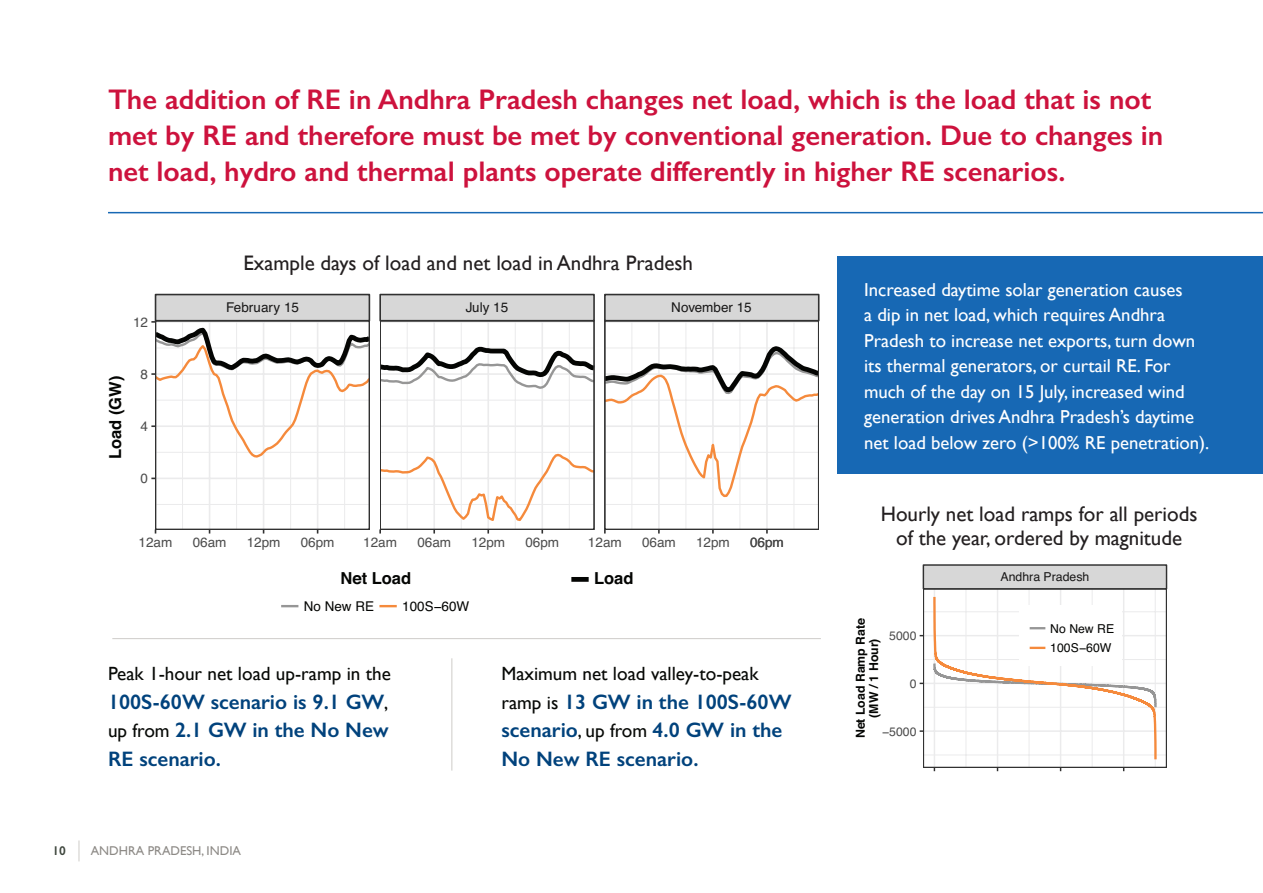
<style>
.page{position:relative;width:1263px;height:893px;background:#fff}
.page>*{position:absolute;margin:0;border:0;box-sizing:border-box;transform-origin:0 0}
.t1{font:600 28.5px/36px "Gill Sans";color:#cd123d}
.body{font:600 21px/28.5px "Gill Sans";color:#01427c;text-align:justify}
.t2{font:21px/24px "Gill Sans";color:#231f20;text-align:center}
.body-2{font:19.2px "Gill Sans";color:#070906}
.callout_larger_text{font:18.75px/25.5px "Gill Sans";color:#fff}
.t3{font:700 16.5px "Helvetica";color:#040503}
.t4{font:13.5px "Helvetica";color:#4c4c4c}
.t5{font:13.5px "Helvetica";color:#181717}
.t6{font:13.5px "Helvetica";color:#040503}
.t7{font:12.75px "Gill Sans";color:#8d8a86}
.t8{font:600 12.75px "Gill Sans";color:#3e463d}
.t9{font:700 12.3px/13.4px "Helvetica";color:#040503;text-align:center}
.t10{font:12.3px/19.6px "Helvetica";color:#040503}
.t11{font:12.3px "Helvetica";color:#181717}
.t12{font:12.3px "Helvetica";color:#4c4c4c}
.s1{font-weight:400;font-size:19.2px;color:#070906}
</style>
<div class="page">
<hr style="left:108px;top:212px;width:1155px;height:1px;background:#1768b4">
<hr style="left:451px;top:658px;width:1px;height:113px;background:#ceccc9">
<hr style="left:112px;top:638px;width:709px;height:1px;background:#ceccc9">
<div style="left:837px;top:256px;width:426px;height:218px;background:#1768b4"></div>
<hr style="left:344px;top:321px;width:1px;height:208px;background:#ebebec">
<hr style="left:290px;top:321px;width:1px;height:208px;background:#ebebec">
<hr style="left:236px;top:321px;width:1px;height:208px;background:#ebebec">
<hr style="left:182px;top:321px;width:1px;height:208px;background:#ebebec">
<hr style="left:156px;top:504px;width:213px;height:1px;background:#ebebec">
<hr style="left:317px;top:321px;width:1px;height:208px;background:#ebebec">
<hr style="left:263px;top:321px;width:1px;height:208px;background:#ebebec">
<hr style="left:209px;top:321px;width:1px;height:208px;background:#ebebec">
<hr style="left:156px;top:478px;width:213px;height:1px;background:#ebebec">
<hr style="left:569px;top:321px;width:1px;height:208px;background:#ebebec">
<hr style="left:515px;top:321px;width:1px;height:208px;background:#ebebec">
<hr style="left:461px;top:321px;width:1px;height:208px;background:#ebebec">
<hr style="left:407px;top:321px;width:1px;height:208px;background:#ebebec">
<hr style="left:380px;top:400px;width:214px;height:1px;background:#ebebec">
<hr style="left:541px;top:321px;width:2px;height:208px;background:#ebebec">
<hr style="left:487px;top:321px;width:2px;height:208px;background:#ebebec">
<hr style="left:433px;top:321px;width:2px;height:208px;background:#ebebec">
<hr style="left:380px;top:425px;width:214px;height:2px;background:#ebebec">
<svg style="left:383px;top:452px;width:208px;height:69px"></svg>
<svg style="left:383px;top:346px;width:208px;height:43px"></svg>
<div style="left:380px;top:321px;width:214px;height:208px;border:2px solid #313131"></div>
<hr style="left:793px;top:321px;width:1px;height:208px;background:#ebebec">
<hr style="left:739px;top:321px;width:1px;height:208px;background:#ebebec">
<hr style="left:685px;top:321px;width:1px;height:208px;background:#ebebec">
<hr style="left:631px;top:321px;width:1px;height:208px;background:#ebebec">
<hr style="left:605px;top:504px;width:214px;height:1px;background:#ebebec">
<hr style="left:766px;top:321px;width:2px;height:208px;background:#ebebec">
<hr style="left:712px;top:321px;width:2px;height:208px;background:#ebebec">
<hr style="left:658px;top:321px;width:2px;height:208px;background:#ebebec">
<svg style="left:608px;top:346px;width:208px;height:152px"></svg>
<div style="left:605px;top:321px;width:214px;height:208px;border:2px solid #313131"></div>
<div style="left:156px;top:295px;width:213px;height:26px;background:#d7d7d7"></div>
<div style="left:155px;top:294px;width:215px;height:27px;border:2px solid #313131"></div>
<div style="left:380px;top:295px;width:214px;height:26px;background:#d7d7d7"></div>
<div style="left:379px;top:294px;width:216px;height:27px;border:2px solid #313131"></div>
<div style="left:605px;top:295px;width:214px;height:26px;background:#d7d7d7"></div>
<div style="left:604px;top:294px;width:215px;height:27px;border:2px solid #313131"></div>
<svg style="left:151px;top:321px;width:218px;height:138px"></svg>
<div style="left:571px;top:577px;width:18px;height:5px;background:#040503"></div>
<svg style="left:281px;top:605px;width:17px;height:2px"></svg>
<svg style="left:379px;top:605px;width:18px;height:2px"></svg>
<hr style="left:1155px;top:589px;width:1px;height:178px;background:#ebebec">
<hr style="left:1092px;top:589px;width:1px;height:178px;background:#ebebec">
<hr style="left:1029px;top:589px;width:1px;height:178px;background:#ebebec">
<hr style="left:965px;top:589px;width:1px;height:178px;background:#ebebec">
<hr style="left:923px;top:611px;width:243px;height:1px;background:#ebebec">
<hr style="left:923px;top:659px;width:243px;height:1px;background:#ebebec">
<hr style="left:923px;top:707px;width:243px;height:1px;background:#ebebec">
<hr style="left:923px;top:755px;width:243px;height:1px;background:#ebebec">
<hr style="left:1123px;top:589px;width:1px;height:178px;background:#ebebec">
<hr style="left:1060px;top:589px;width:1px;height:178px;background:#ebebec">
<hr style="left:997px;top:589px;width:1px;height:178px;background:#ebebec">
<hr style="left:934px;top:589px;width:1px;height:178px;background:#ebebec">
<hr style="left:923px;top:635px;width:243px;height:1px;background:#ebebec">
<hr style="left:923px;top:683px;width:243px;height:1px;background:#ebebec">
<hr style="left:923px;top:730px;width:243px;height:2px;background:#ebebec">
<div style="left:923px;top:589px;width:243px;height:178px;border:1px solid #313131"></div>
<div style="left:923px;top:565px;width:243px;height:24px;background:#d7d7d7"></div>
<div style="left:923px;top:564px;width:244px;height:25px;border:1px solid #313131"></div>
<svg style="left:932px;top:596px;width:226px;height:175px"></svg>
<svg style="left:79px;top:840px;width:1px;height:21px"></svg>
<h3 class="t1" style="left:108px;top:81px;width:1057px">The addition of RE in Andhra Pradesh changes net load, which is the load that is not met by RE and therefore must be met by conventional generation. Due to changes in net load, hydro and thermal plants operate differently in higher RE scenarios.</h3>
<p class="t4" style="left:133px;top:312px;width:17px">12</p>
<p class="t3" style="left:102px;top:459px;width:85px;rotate:-90deg">Load (GW)</p>
<p class="t4" style="left:141px;top:364px;width:9px">8</p>
<p class="t4" style="left:141px;top:416px;width:9px">4</p>
<p class="t4" style="left:141px;top:468px;width:9px">0</p>
<p class="t2" style="left:243px;top:251px;width:451px">Example days of load and net load in Andhra Pradesh</p>
<p class="t5" style="left:226px;top:297px;width:74px">February 15</p>
<p class="t5" style="left:466px;top:297px;width:44px">July 15</p>
<p class="t5" style="left:671px;top:297px;width:82px">November 15</p>
<p class="t4" style="left:139px;top:531px;width:35px">12am</p>
<p class="t4" style="left:193px;top:531px;width:35px">06am</p>
<p class="t4" style="left:247px;top:531px;width:35px">12pm</p>
<p class="t4" style="left:301px;top:531px;width:35px">06pm</p>
<p class="t4" style="left:363px;top:531px;width:35px">12am</p>
<p class="t4" style="left:417px;top:531px;width:35px">06am</p>
<p class="t4" style="left:471px;top:531px;width:35px">12pm</p>
<p class="t4" style="left:525px;top:531px;width:35px">06pm</p>
<p class="t4" style="left:588px;top:531px;width:35px">12am</p>
<p class="t4" style="left:642px;top:531px;width:35px">06am</p>
<p class="t4" style="left:696px;top:531px;width:35px">12pm</p>
<p class="t3" style="left:341px;top:565px;width:72px">Net Load</p>
<p class="t3" style="left:594px;top:565px;width:41px">Load</p>
<p class="t6" style="left:304px;top:596px;width:72px">No New RE</p>
<p class="t6" style="left:402px;top:596px;width:69px">100S−60W</p>
<p class="t4" style="left:750px;top:531px;width:35px">06pm</p>
<p class="body-2" style="left:108px;top:662px;width:284px">Peak 1-hour net load up-ramp in the</p>
<p class="body" style="left:108px;top:687px;width:282px">100S-60W scenario is 9.1 GW<span class="s1">, up from</span> 2.1 GW in the No New RE scenario.</p>
<p class="t8" style="left:52px;top:843px;width:15px">10</p>
<p class="t7" style="left:91px;top:844px;width:152px">ANDHRA PRADESH, INDIA</p>
<p class="body-2" style="left:501px;top:662px;width:259px">Maximum net load valley-to-peak</p>
<p class="body" style="left:501px;top:687px;width:292px;text-align:left"><span class="s1">ramp is</span> 13 GW in the 100S-60W scenario<span class="s1">, up from</span> 4.0 GW in the<br>No New RE scenario.</p>
<p class="callout_larger_text" style="left:864px;top:276px;width:347px">Increased daytime solar generation causes<br>a dip in net load, which requires Andhra Pradesh to increase net exports, turn down its thermal generators, or curtail RE. For much of the day on 15 July, increased wind generation drives Andhra Pradesh’s daytime net load below zero (&gt;100% RE penetration).</p>
<p class="t2" style="left:881px;top:502px;width:318px">Hourly net load ramps for all periods of the year, ordered by magnitude</p>
<p class="t11" style="left:1000px;top:567px;width:90px">Andhra Pradesh</p>
<p class="t9" style="left:854px;top:738px;width:122px;rotate:-90deg">Net Load Ramp Rate (MW / 1 Hour)</p>
<p class="t10" style="left:1050px;top:619px;width:65px">No New RE<br>100S−60W</p>
<p class="t12" style="left:889px;top:626px;width:29px">5000</p>
<p class="t12" style="left:910px;top:674px;width:8px">0</p>
<p class="t12" style="left:882px;top:722px;width:36px">−5000</p>
</div>
